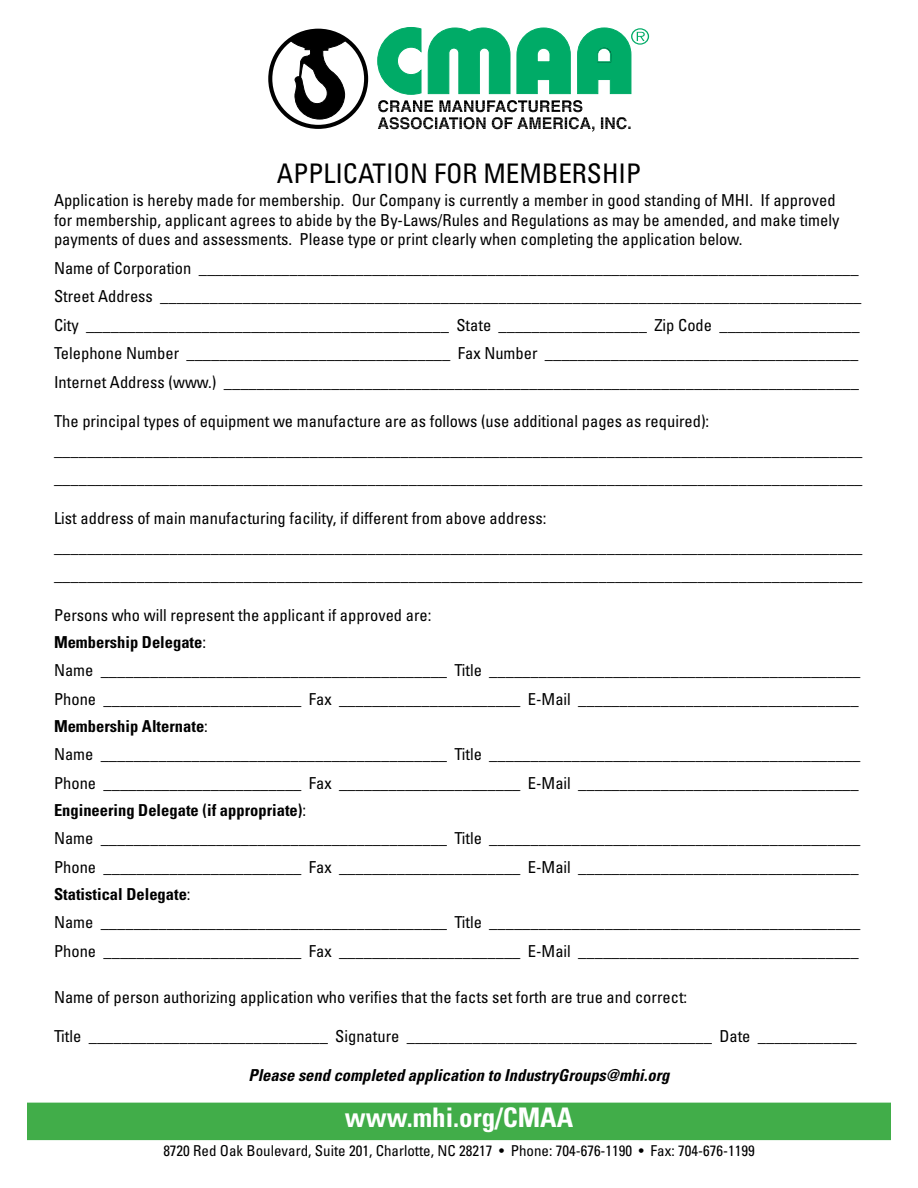
<style>
.page{position:relative;width:918px;height:1188px;background:#fff}
.page>*{position:absolute;margin:0;border:0;box-sizing:border-box;transform-origin:0 0}
.t1{font:condensed 27px "Univers";color:#000}
.t2{font:700 condensed 27px "Univers LT Std";color:#fff}
.t3{font:condensed 16.5px/28.5px "Univers";color:#000}
.t4{font:700 condensed 16.5px "Univers LT Std";color:#000}
.t5{font:italic 700 condensed 16.5px "Univers";color:#000}
.t6{font:condensed 15px "Univers";color:#000}
.s1{font-family:"Univers";font-weight:400}
</style>
<div class="page">
<div style="left:27px;top:1103px;width:864px;height:37px;background:#41ad49"></div>
<svg style="left:377px;top:27px;width:272px;height:105px"></svg>
<svg style="left:290px;top:31px;width:57px;height:89px"></svg>
<div style="left:268px;top:29px;width:100px;height:100px;border:4px solid #000;border-radius:50%"></div>
<h1 class="t1" style="left:277px;top:156px;width:366px">APPLICATION FOR MEMBERSHIP</h1>
<p class="t3" style="left:54px;top:190px;width:787px;line-height:19.8px">Application is hereby made for membership. Our Company is currently a member in good standing of MHI. If approved for membership, applicant agrees to abide by the By-Laws/Rules and Regulations as may be amended, and make timely payments of dues and assessments. Please type or print clearly when completing the application below.</p>
<p class="t3" style="left:54px;top:253px;width:809px">Name of Corporation ________________________________________________________________________________ Street Address _____________________________________________________________________________________ City ____________________________________________ State __________________ Zip Code _________________ Telephone Number ________________________________ Fax Number ______________________________________ Internet Address (www.) _____________________________________________________________________________</p>
<p class="t3" style="left:54px;top:407px;width:810px">The principal types of equipment we manufacture are as follows (use additional pages as required): __________________________________________________________________________________________________ __________________________________________________________________________________________________</p>
<p class="t3" style="left:54px;top:504px;width:810px">List address of main manufacturing facility, if different from above address: __________________________________________________________________________________________________ __________________________________________________________________________________________________</p>
<p class="t3" style="left:54px;top:600px;width:379px">Persons who will represent the applicant if approved are:</p>
<p class="t4" style="left:54px;top:632px;width:154px">Membership Delegate<span class="s1">:</span></p>
<p class="t3" style="left:54px;top:656px;width:808px">Name __________________________________________ Title _____________________________________________<br>Phone ________________________ Fax ______________________ E-Mail __________________________________</p>
<p class="t4" style="left:54px;top:716px;width:155px">Membership Alternate<span class="s1">:</span></p>
<p class="t3" style="left:54px;top:740px;width:808px">Name __________________________________________ Title _____________________________________________<br>Phone ________________________ Fax ______________________ E-Mail __________________________________</p>
<p class="t4" style="left:54px;top:800px;width:254px">Engineering Delegate (if appropriate)<span class="s1">:</span></p>
<p class="t3" style="left:54px;top:824px;width:808px">Name __________________________________________ Title _____________________________________________<br>Phone ________________________ Fax ______________________ E-Mail __________________________________</p>
<p class="t4" style="left:54px;top:884px;width:138px">Statistical Delegate<span class="s1">:</span></p>
<p class="t3" style="left:54px;top:908px;width:808px">Name __________________________________________ Title _____________________________________________<br>Phone ________________________ Fax ______________________ E-Mail __________________________________</p>
<p class="t3" style="left:54px;top:983px;width:635px">Name of person authorizing application who verifies that the facts set forth are true and correct:</p>
<p class="t3" style="left:54px;top:1022px;width:804px">Title _____________________________ Signature _____________________________________ Date ____________</p>
<p class="t5" style="left:249px;top:1065px;width:422px">Please send completed application to IndustryGroups@mhi.org</p>
<h1 class="t2" style="left:345px;top:1101px;width:230px">www.mhi.org/CMAA</h1>
<p class="t6" style="left:163px;top:1141px;width:593px">8720 Red Oak Boulevard, Suite 201, Charlotte, NC 28217 • Phone: 704-676-1190 • Fax: 704-676-1199</p>
</div>
